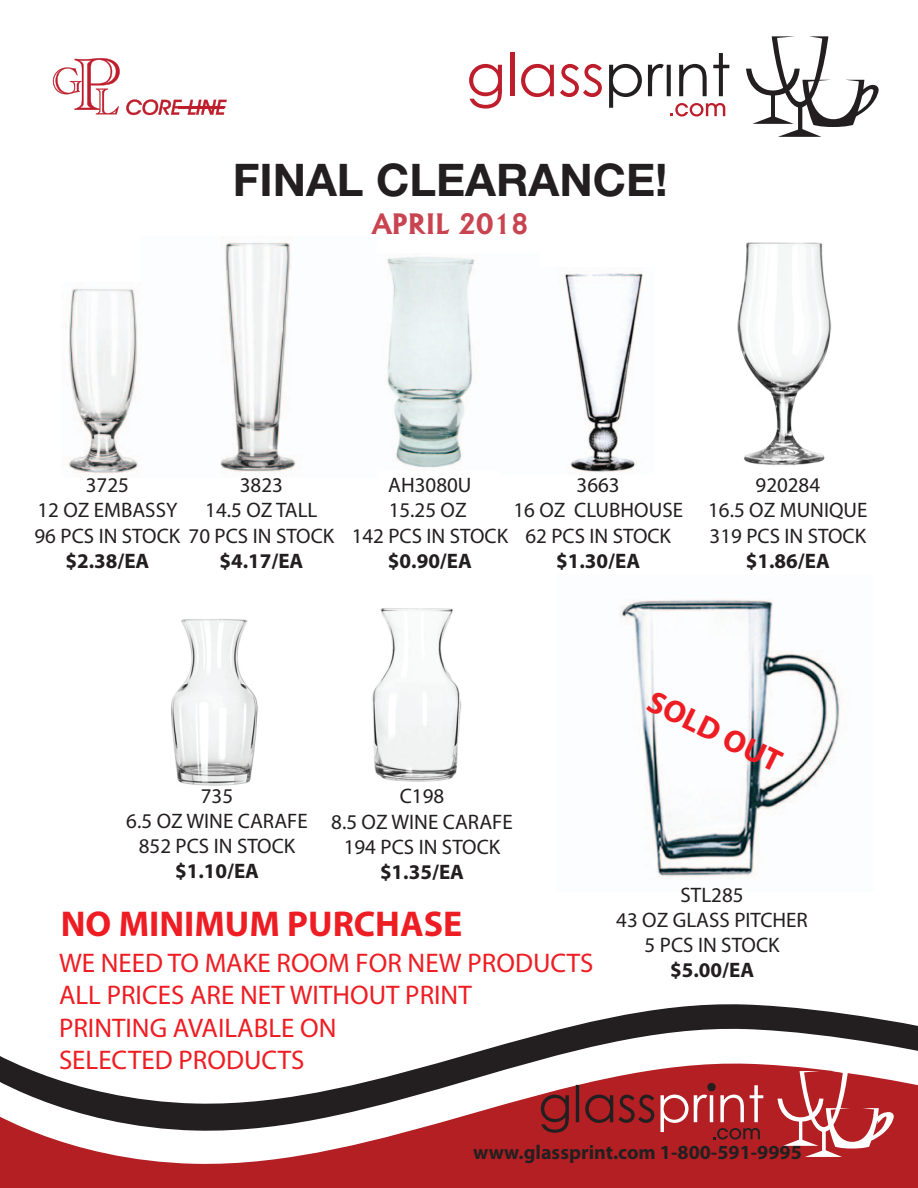
<style>
.page{position:relative;width:918px;height:1188px;background:#fff}
.page>*{position:absolute;margin:0;border:0;box-sizing:border-box;transform-origin:0 0}
.t1{font:700 45px "Helvetica Neue LT Pro";color:#231f20}
.t2{font:700 36px "Myriad Pro";color:#ee1d23}
.t3{font:700 31.5px "Myriad Pro";color:#ee1d23}
.t4{font:27px/32.4px "Myriad Pro";color:#ee1d23}
.t5{font:700 26.85px "Albertus";color:#c84450}
.t6{font:21px/25.2px "Myriad Pro";color:#231f20;text-align:center}
.t7{font:700 21px "Myriad Pro";color:#231f20}
.t8{font:700 20.1px "Myriad Pro";color:#231f20}
</style>
<div class="page">
<svg style="left:578px;top:1004px;width:335px;height:21px"></svg>
<svg style="left:0;top:1025px;width:918px;height:33px"></svg>
<svg style="left:0;top:1058px;width:918px;height:130px;fill:#b41f23"></svg>
<svg style="left:541px;top:1085px;width:113px;height:48px;background:#962629"></svg>
<svg style="left:660px;top:1083px;width:103px;height:57px;background:#b94346"></svg>
<svg style="left:778px;top:1071px;width:116px;height:86px"></svg>
<img style="left:220px;top:237px;width:76px;height:236px">
<img style="left:67px;top:284px;width:73px;height:193px">
<img style="left:171px;top:619px;width:87px;height:167px">
<img style="left:372px;top:608px;width:89px;height:174px">
<img style="left:564px;top:273px;width:79px;height:200px">
<img style="left:737px;top:242px;width:95px;height:224px">
<img style="left:387px;top:256px;width:88px;height:212px">
<img style="left:620px;top:599px;width:220px;height:280px">
<svg style="left:52px;top:58px;width:68px;height:57px"></svg>
<svg style="left:126px;top:99px;width:101px;height:16px"></svg>
<hr style="left:178px;top:106px;width:45px;height:2px;background:#be1d2c">
<svg style="left:713px;top:53px;width:16px;height:43px"></svg>
<svg style="left:648px;top:63px;width:59px;height:33px"></svg>
<svg style="left:671px;top:103px;width:54px;height:14px"></svg>
<svg style="left:746px;top:36px;width:133px;height:101px"></svg>
<svg style="left:469px;top:64px;width:33px;height:45px"></svg>
<hr style="left:510px;top:53px;width:4px;height:43px;background:#be1d2c">
<svg style="left:521px;top:64px;width:33px;height:33px"></svg>
<svg style="left:560px;top:64px;width:42px;height:33px"></svg>
<svg style="left:609px;top:64px;width:33px;height:44px"></svg>
<h1 class="t1" style="left:233px;top:152px;width:437px">FINAL CLEARANCE!</h1>
<p class="t5" style="left:372px;top:207px;width:158px">APRIL 2018</p>
<p class="t6" style="left:37px;top:472px;width:142px">3725<br>12 OZ EMBASSY</p>
<p class="t7" style="left:65px;top:547px;width:86px">$2.38/EA</p>
<p class="t6" style="left:240px;top:472px;width:45px">3823</p>
<p class="t6" style="left:205px;top:497px;width:114px">14.5 OZ TALL</p>
<p class="t6" style="left:35px;top:523px;width:301px">96 PCS IN STOCK 70 PCS IN STOCK</p>
<p class="t7" style="left:219px;top:547px;width:86px">$4.17/EA</p>
<p class="t6" style="left:352px;top:472px;width:158px">AH3080U<br>15.25 OZ<br>142 PCS IN STOCK</p>
<p class="t7" style="left:388px;top:547px;width:86px">$0.90/EA</p>
<p class="t6" style="left:513px;top:472px;width:171px">3663<br>16 OZ CLUBHOUSE<br>62 PCS IN STOCK</p>
<p class="t7" style="left:556px;top:547px;width:86px">$1.30/EA</p>
<p class="t6" style="left:708px;top:472px;width:161px">920284<br>16.5 OZ MUNIQUE<br>319 PCS IN STOCK</p>
<p class="t7" style="left:746px;top:547px;width:86px">$1.86/EA</p>
<p class="t6" style="left:126px;top:783px;width:183px">735<br>6.5 OZ WINE CARAFE<br>852 PCS IN STOCK</p>
<p class="t7" style="left:175px;top:858px;width:86px">$1.10/EA</p>
<p class="t6" style="left:331px;top:783px;width:183px">C198<br>8.5 OZ WINE CARAFE<br>194 PCS IN STOCK</p>
<p class="t7" style="left:380px;top:858px;width:86px">$1.35/EA</p>
<h3 class="t3" style="left:658px;top:681px;width:147px;rotate:26deg">SOLD OUT</h3>
<p class="t6" style="left:616px;top:882px;width:193px">STL285<br>43 OZ GLASS PITCHER<br>5 PCS IN STOCK</p>
<h2 class="t2" style="left:61px;top:900px;width:403px">NO MINIMUM PURCHASE</h2>
<p class="t4" style="left:59px;top:946px;width:536px">WE NEED TO MAKE ROOM FOR NEW PRODUCTS</p>
<p class="t7" style="left:670px;top:956px;width:86px">$5.00/EA</p>
<p class="t4" style="left:59px;top:979px;width:414px">ALL PRICES ARE NET WITHOUT PRINT<br>PRINTING AVAILABLE ON<br>SELECTED PRODUCTS</p>
<p class="t8" style="left:473px;top:1139px;width:330px">www.glassprint.com 1-800-591-9995</p>
</div>
